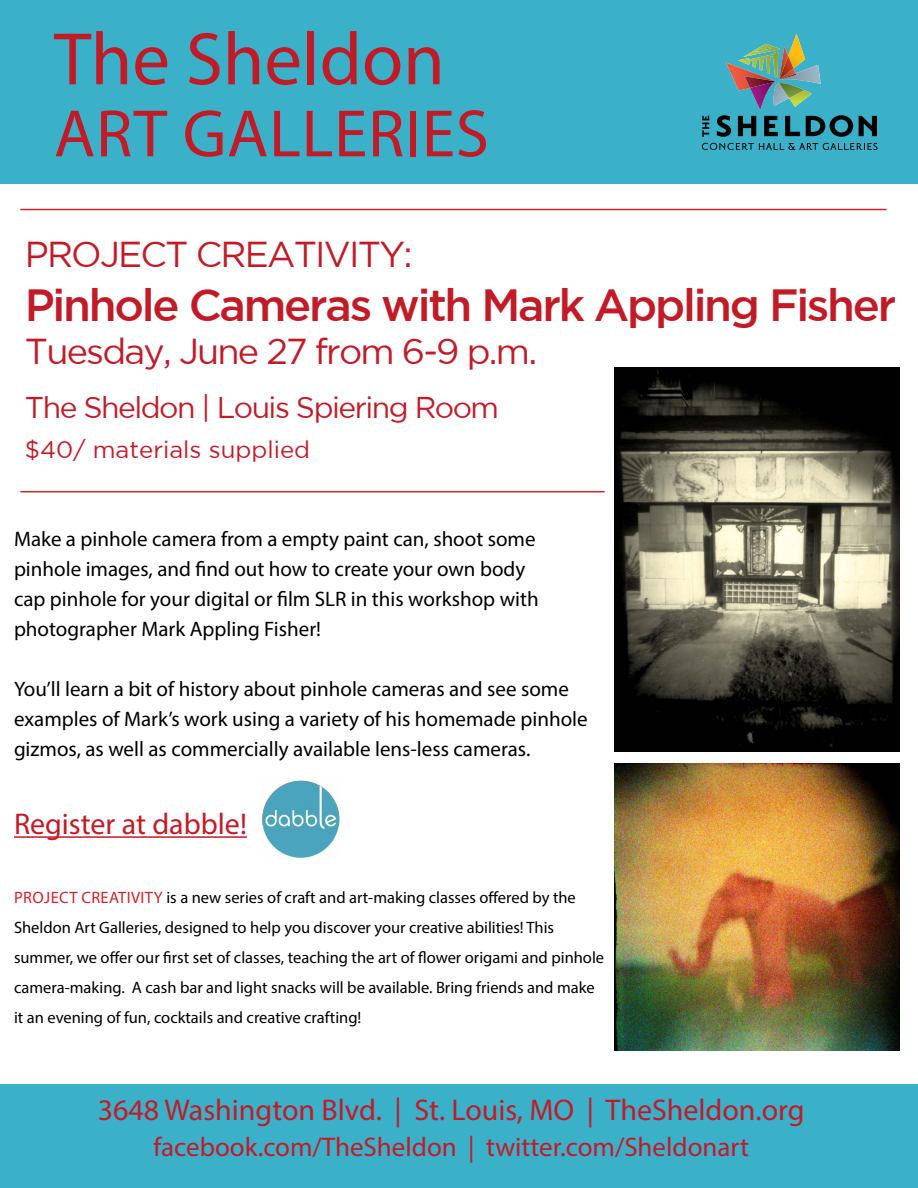
<style>
.page{position:relative;width:918px;height:1188px;background:#fff}
.page>*{position:absolute;margin:0;border:0;box-sizing:border-box;transform-origin:0 0}
.t1{font:75px "Myriad Pro";color:#c21b28}
.t2{font:67.5px "Myriad Pro";letter-spacing:.01em;color:#c21b28}
.t3{font:500 45px "Gotham";letter-spacing:-.05em;color:#c21b28}
.t4{font:36px "Gotham";letter-spacing:-.05em;color:#c21b28}
.t5{font:30px "Myriad Pro";color:#c21b28}
.t6{font:30px "Gotham";letter-spacing:-.05em;color:#c21b28}
.t7{font:27px "Myriad Pro";color:#c21b28}
.t8{font:24px "Gotham";color:#c21b28}
.t9{font:21px/30px "Myriad Pro";color:#000}
.t10{font:16.5px/30px "Myriad Pro";color:#000}
.s1{color:#d2232a}
</style>
<div class="page">
<div style="left:0;top:0;width:918px;height:184px;background:#3bb0c9"></div>
<div style="left:0;top:1084px;width:917px;height:104px;background:#3bb0c9"></div>
<svg style="left:717px;top:34px;width:136px;height:103px"></svg>
<svg style="left:859px;top:116px;width:18px;height:20px"></svg>
<svg style="left:702px;top:116px;width:7px;height:21px"></svg>
<svg style="left:702px;top:143px;width:176px;height:7px"></svg>
<hr style="left:14px;top:836px;width:233px;height:2px;background:#c21b28">
<img style="left:614px;top:367px;width:285px;height:385px">
<img style="left:262px;top:780px;width:78px;height:78px">
<hr style="left:20px;top:209px;width:867px;height:1px;background:#d2232a">
<hr style="left:20px;top:491px;width:585px;height:1px;background:#d2232a">
<img style="left:614px;top:763px;width:286px;height:288px">
<h1 class="t1" style="left:54px;top:13px;width:392px">The Sheldon</h1>
<h2 class="t2" style="left:54px;top:92px;width:436px">ART GALLERIES</h2>
<h3 class="t4" style="left:25px;top:234px;width:389px">PROJECT CREATIVITY:</h3>
<h3 class="t3" style="left:25px;top:279px;width:873px">Pinhole Cameras with Mark Appling Fisher</h3>
<h3 class="t4" style="left:25px;top:331px;width:514px">Tuesday, June 27 from 6-9 p.m.</h3>
<h3 class="t6" style="left:25px;top:391px;width:476px">The Sheldon | Louis Spiering Room</h3>
<p class="t8" style="left:25px;top:437px;width:287px">$40/ materials supplied</p>
<p class="t9" style="left:14px;top:524px;width:526px">Make a pinhole camera from a empty paint can, shoot some pinhole images, and find out how to create your own body cap pinhole for your digital or film SLR in this workshop with photographer Mark Appling Fisher!</p>
<p class="t9" style="left:14px;top:674px;width:575px">You’ll learn a bit of history about pinhole cameras and see some examples of Mark’s work using a variety of his homemade pinhole gizmos, as well as commercially available lens-less cameras.</p>
<h3 class="t5" style="left:14px;top:806px;width:234px">Register at dabble!</h3>
<p class="t10" style="left:14px;top:882px;width:592px"><span class="s1">PROJECT CREATIVITY</span> is a new series of craft and art-making classes offered by the Sheldon Art Galleries, designed to help you discover your creative abilities! This summer, we offer our first set of classes, teaching the art of flower origami and pinhole camera-making. A cash bar and light snacks will be available. Bring friends and make it an evening of fun, cocktails and creative crafting!</p>
<h3 class="t5" style="left:98px;top:1092px;width:708px">3648 Washington Blvd. | St. Louis, MO | TheSheldon.org</h3>
<p class="t7" style="left:153px;top:1131px;width:597px">facebook.com/TheSheldon | twitter.com/Sheldonart</p>
</div>
